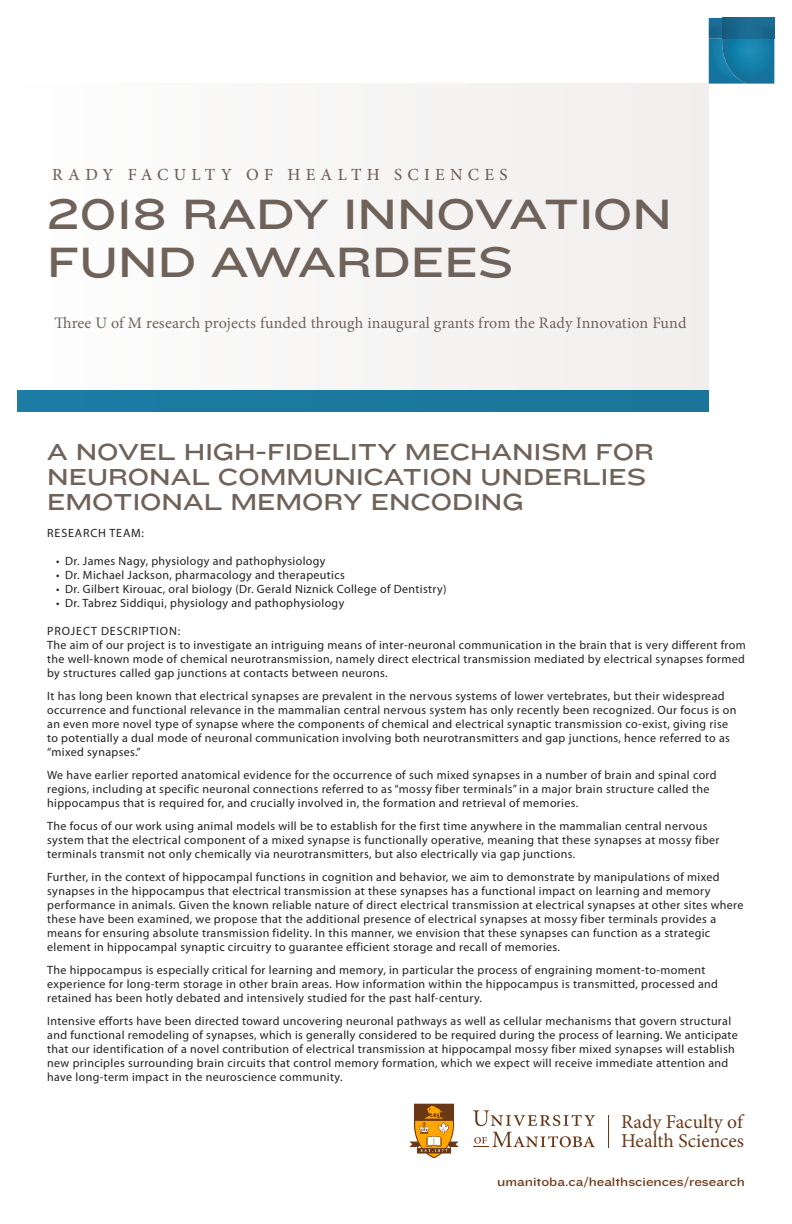
<style>
.page{position:relative;width:792px;height:1224px;background:#fff}
.page>*{position:absolute;margin:0;border:0;box-sizing:border-box;transform-origin:0 0}
.t1{font:44px "Knockout HTF34 Junior Sumo";color:#6f6259}
.t2{font:24px/25px "Knockout HTF34 Junior Sumo";color:#6f6259}
.t3{font:19.5px/19.5px "Minion Pro";color:#6a3817}
.t4{font:500 17px "Minion Pro";letter-spacing:.31em;color:#6f6259}
.t5{font:16px "Minion Pro";letter-spacing:.01em;color:#6f6259}
.t6{font:12.7px "Knockout 33 Junior Heviwt";color:#6a3817}
.t7{font:12px/14px "Myriad Pro";letter-spacing:.03em;color:#231f20}
.t8{font:12px "Myriad Pro";letter-spacing:.07em;color:#231f20}
</style>
<div class="page">
<div style="left:18px;top:84px;width:691px;height:328px;background:#f6f6f5"></div>
<svg style="left:473px;top:1110px;width:122px;height:16px"></svg>
<svg style="left:473px;top:1132px;width:122px;height:15px"></svg>
<svg style="left:409px;top:1103px;width:50px;height:56px"></svg>
<hr style="left:608px;top:1115px;width:1px;height:32px;background:#6a3817">
<div style="left:18px;top:390px;width:691px;height:22px;background:#1c789e"></div>
<svg style="left:709px;top:39px;width:13px;height:45px"></svg>
<img style="left:709px;top:18px;width:13px;height:21px">
<img style="left:722px;top:39px;width:25px;height:45px">
<img style="left:747px;top:39px;width:28px;height:45px">
<svg style="left:774px;top:18px;width:1px;height:21px"></svg>
<img style="left:722px;top:18px;width:52px;height:21px">
<p class="t4" style="left:52px;top:163px;width:457px">RADY FACULTY OF HEALTH SCIENCES</p>
<p class="t1" style="left:47px;top:190px;width:626px">2018 RADY INNOVATION</p>
<p class="t1" style="left:47px;top:238px;width:468px">FUND AWARDEES</p>
<p class="t5" style="left:54px;top:312px;width:634px">Three U of M research projects funded through inaugural grants from the Rady Innovation Fund</p>
<p class="t2" style="left:47px;top:440px;width:608px">A NOVEL HIGH-FIDELITY MECHANISM FOR<br>NEURONAL COMMUNICATION UNDERLIES<br>EMOTIONAL MEMORY ENCODING</p>
<p class="t8" style="left:47px;top:526px;width:98px">RESEARCH TEAM:</p>
<p class="t7" style="left:56px;top:554px;width:271px">• Dr. James Nagy, physiology and pathophysiology</p>
<p class="t7" style="left:56px;top:568px;width:290px">• Dr. Michael Jackson, pharmacology and therapeutics</p>
<p class="t7" style="left:56px;top:582px;width:392px">• Dr. Gilbert Kirouac, oral biology (Dr. Gerald Niznick College of Dentistry)</p>
<p class="t7" style="left:56px;top:596px;width:290px">• Dr. Tabrez Siddiqui, physiology and pathophysiology</p>
<p class="t8" style="left:47px;top:624px;width:134px">PROJECT DESCRIPTION:</p>
<p class="t7" style="left:47px;top:638px;width:700px;text-align:justify">The aim of our project is to investigate an intriguing means of inter-neuronal communication in the brain that is very different from the well-known mode of chemical neurotransmission, namely direct electrical transmission mediated by electrical synapses formed by structures called gap junctions at contacts between neurons.</p>
<p class="t7" style="left:47px;top:689px;width:691px">It has long been known that electrical synapses are prevalent in the nervous systems of lower vertebrates, but their widespread occurrence and functional relevance in the mammalian central nervous system has only recently been recognized. Our focus is on an even more novel type of synapse where the components of chemical and electrical synaptic transmission co-exist, giving rise to potentially a dual mode of neuronal communication involving both neurotransmitters and gap junctions, hence referred to as “mixed synapses.”</p>
<p class="t7" style="left:47px;top:768px;width:671px">We have earlier reported anatomical evidence for the occurrence of such mixed synapses in a number of brain and spinal cord regions, including at specific neuronal connections referred to as “mossy fiber terminals” in a major brain structure called the hippocampus that is required for, and crucially involved in, the formation and retrieval of memories.</p>
<p class="t7" style="left:47px;top:819px;width:674px">The focus of our work using animal models will be to establish for the first time anywhere in the mammalian central nervous system that the electrical component of a mixed synapse is functionally operative, meaning that these synapses at mossy fiber terminals transmit not only chemically via neurotransmitters, but also electrically via gap junctions.</p>
<p class="t7" style="left:47px;top:870px;width:698px">Further, in the context of hippocampal functions in cognition and behavior, we aim to demonstrate by manipulations of mixed synapses in the hippocampus that electrical transmission at these synapses has a functional impact on learning and memory performance in animals. Given the known reliable nature of direct electrical transmission at electrical synapses at other sites where these have been examined, we propose that the additional presence of electrical synapses at mossy fiber terminals provides a means for ensuring absolute transmission fidelity. In this manner, we envision that these synapses can function as a strategic element in hippocampal synaptic circuitry to guarantee efficient storage and recall of memories.</p>
<p class="t7" style="left:47px;top:963px;width:672px">The hippocampus is especially critical for learning and memory, in particular the process of engraining moment-to-moment experience for long-term storage in other brain areas. How information within the hippocampus is transmitted, processed and retained has been hotly debated and intensively studied for the past half-century.</p>
<p class="t7" style="left:47px;top:1014px;width:692px">Intensive efforts have been directed toward uncovering neuronal pathways as well as cellular mechanisms that govern structural and functional remodeling of synapses, which is generally considered to be required during the process of learning. We anticipate that our identification of a novel contribution of electrical transmission at hippocampal mossy fiber mixed synapses will establish new principles surrounding brain circuits that control memory formation, which we expect will receive immediate attention and have long-term impact in the neuroscience community.</p>
<p class="t3" style="left:621px;top:1112px;width:124px">Rady Faculty of<br>Health Sciences</p>
<p class="t6" style="left:497px;top:1172px;width:249px">umanitoba.ca/healthsciences/research</p>
</div>
